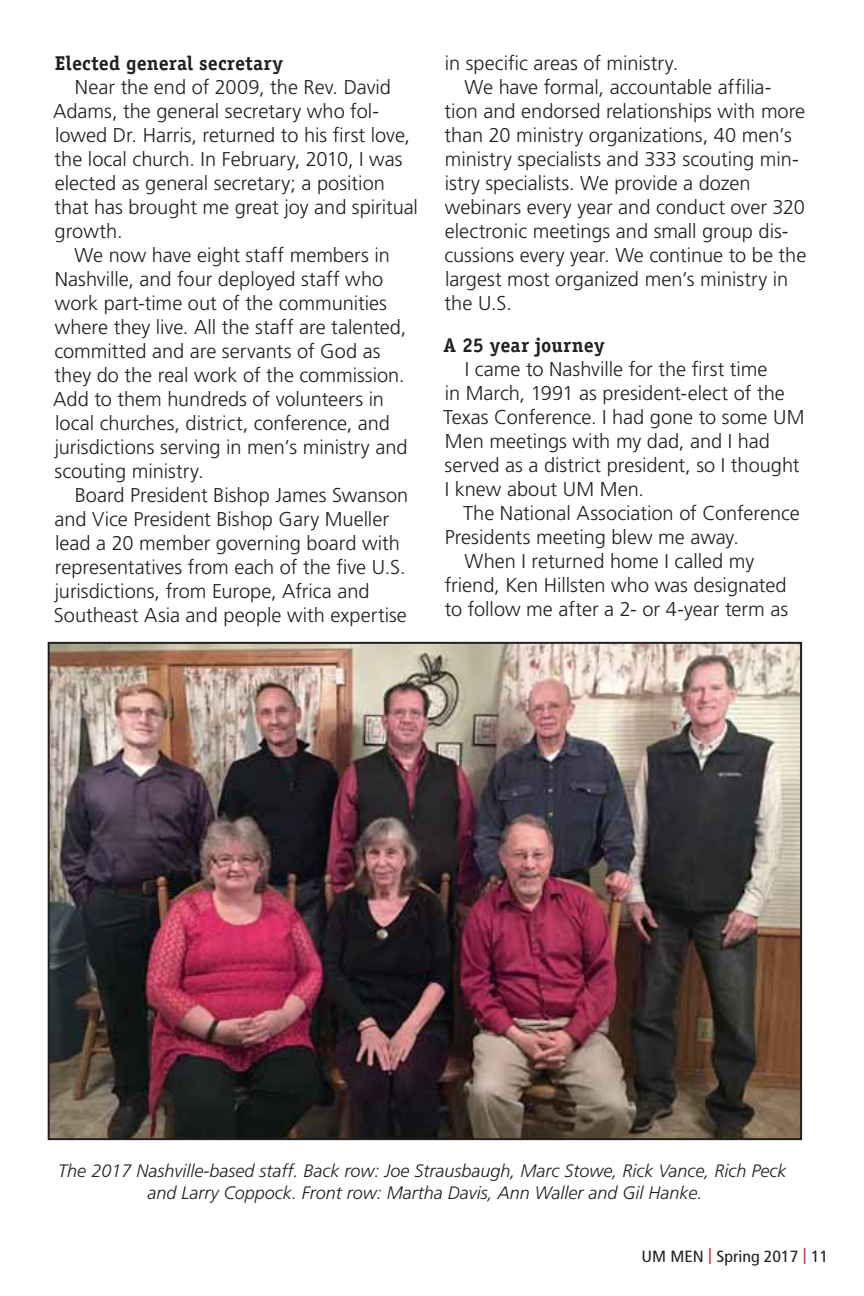
<style>
.page{position:relative;width:864px;height:1296px;background:#fff}
.page>*{position:absolute;margin:0;border:0;box-sizing:border-box;transform-origin:0 0}
.t1{font:300 20px/24px "Frutiger";color:#231f20}
.t2{font:700 20px "Officina Serif";letter-spacing:.01em;color:#231f20}
.t3{font:italic 300 18px/21.6px "Frutiger";color:#231f20;text-align:center}
.t4{font:condensed 16.2px "Frutiger";color:#231f20;scale:1.11 1}
.s1{color:#d2232a}
</style>
<div class="page">
<img style="left:51px;top:645px;width:748px;height:492px">
<p class="t2" style="left:55px;top:55px;width:230px">Elected general secretary</p>
<p class="t1" style="left:53px;top:76px;width:366px;text-indent:22px">Near the end of 2009, the Rev. David Adams, the general secretary who fol&shy;lowed Dr. Harris, returned to his first love, the local church. In February, 2010, I was elected as general secretary; a position that has brought me great joy and spiritual growth.</p>
<p class="t1" style="left:53px;top:244px;width:356px;text-indent:21px">We now have eight staff members in Nashville, and four deployed staff who work part-time out of the communities where they live. All the staff are talented, committed and are servants of God as they do the real work of the commission.<br>Add to them hundreds of volunteers in local churches, district, conference, and jurisdictions serving in men’s ministry and scouting ministry.</p>
<p class="t1" style="left:54px;top:484px;width:356px;text-indent:21px">Board President Bishop James Swanson and Vice President Bishop Gary Mueller lead a 20 member governing board with representatives from each of the five U.S. jurisdictions, from Europe, Africa and Southeast Asia and people with expertise</p>
<p class="t1" style="left:445px;top:52px;width:235px">in specific areas of ministry.</p>
<p class="t1" style="left:465px;top:76px;width:309px">We have formal, accountable affilia-</p>
<p class="t1" style="left:445px;top:100px;width:362px">tion and endorsed relationships with more</p>
<p class="t1" style="left:445px;top:124px;width:349px">than 20 ministry organizations, 40 men’s</p>
<p class="t1" style="left:445px;top:148px;width:355px">ministry specialists and 333 scouting min-</p>
<p class="t1" style="left:445px;top:172px;width:307px">istry specialists. We provide a dozen</p>
<p class="t1" style="left:445px;top:196px;width:362px">webinars every year and conduct over 320</p>
<p class="t1" style="left:445px;top:220px;width:345px">electronic meetings and small group dis-</p>
<p class="t1" style="left:445px;top:244px;width:363px">cussions every year. We continue to be the</p>
<p class="t1" style="left:445px;top:268px;width:345px">largest most organized men’s ministry in</p>
<p class="t1" style="left:445px;top:292px;width:69px">the U.S.</p>
<p class="t2" style="left:444px;top:337px;width:163px">A 25 year journey</p>
<p class="t1" style="left:443px;top:358px;width:363px;text-indent:22px">I came to Nashville for the first time<br>in March, 1991 as president-elect of the Texas Conference. I had gone to some UM Men meetings with my dad, and I had served as a district president, so I thought I knew about UM Men.</p>
<p class="t1" style="left:463px;top:502px;width:338px">The National Association of Conference</p>
<p class="t1" style="left:445px;top:526px;width:296px">Presidents meeting blew me away.</p>
<p class="t1" style="left:465px;top:550px;width:291px">When I returned home I called my</p>
<p class="t1" style="left:445px;top:574px;width:343px">friend, Ken Hillsten who was designated</p>
<p class="t1" style="left:445px;top:598px;width:345px">to follow me after a 2- or 4-year term as</p>
<p class="t3" style="left:58px;top:1161px;width:730px">The 2017 Nashville-based staff. Back row: Joe Strausbaugh, Marc Stowe, Rick Vance, Rich Peck and Larry Coppock. Front row: Martha Davis, Ann Waller and Gil Hanke.</p>
<p class="t4" style="left:641px;top:1247px;width:170px">UM MEN <span class="s1">|</span> Spring 2017 <span class="s1">|</span> 11</p>
</div>
